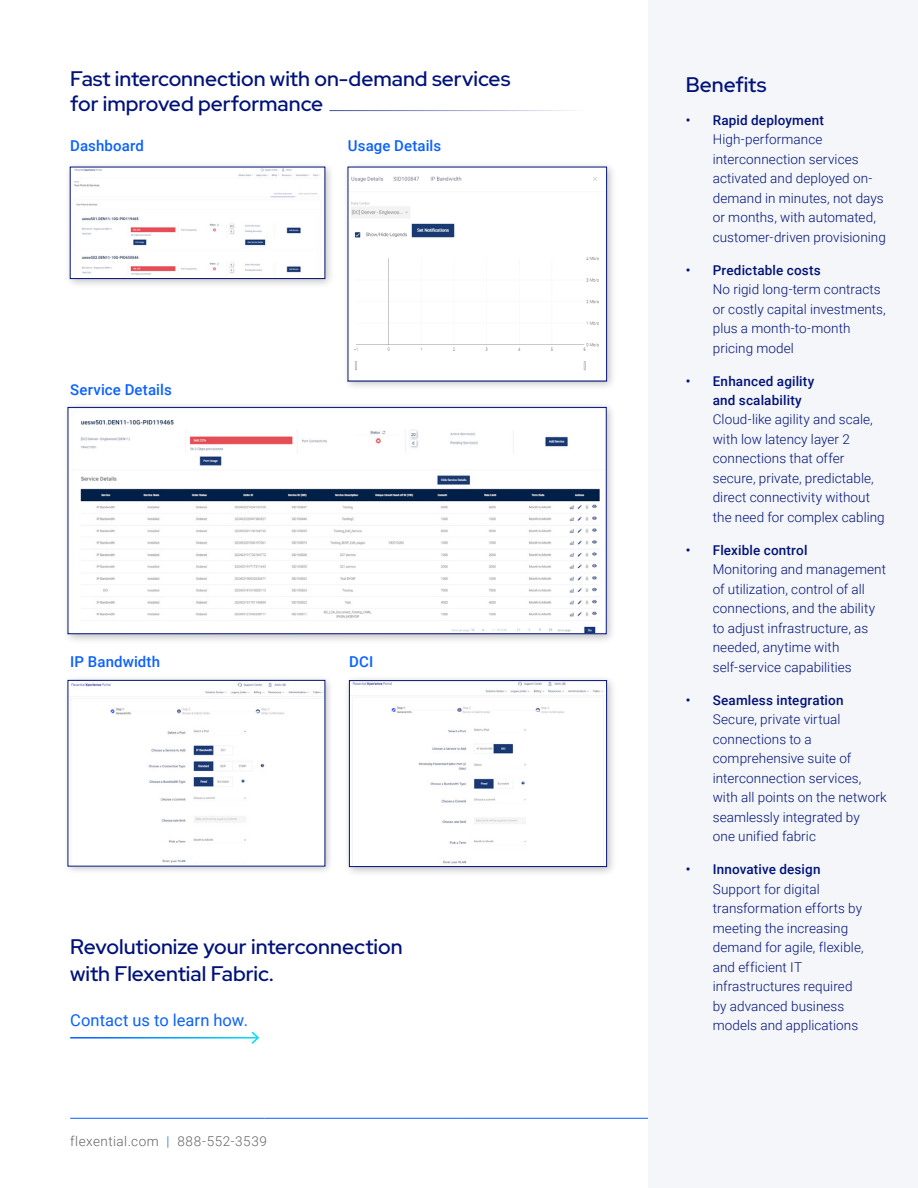
<style>
.page{position:relative;width:918px;height:1188px;background:#fff}
.page>*{position:absolute;margin:0;border:0;box-sizing:border-box;transform-origin:0 0}
.t1{font:500 21px/25.5px "Red Hat Display";color:#011279}
.t2{font:16.5px "Roboto";color:#0a61ff}
.t3{font:500 15px "Roboto";letter-spacing:.01em;color:#0a61ff}
.t4{font:300 13.5px/19.5px "Roboto";letter-spacing:.005em;color:#011279}
.t5{font:500 13.5px/19.5px "Roboto";letter-spacing:.01em;color:#011279}
.t6{font:300 13.5px "Roboto";letter-spacing:.04em;color:#636466}
.s1{color:#0a61ff}
</style>
<div class="page">
<hr style="left:460px;top:1118px;width:188px;height:1px;background:#0a61ff">
<hr style="left:264px;top:1118px;width:196px;height:1px;background:#0a61ff">
<hr style="left:70px;top:1118px;width:194px;height:1px;background:#0a61ff">
<div style="left:648px;top:0;width:270px;height:1188px;background:#f4f6f9"></div>
<hr style="left:329px;top:110px;width:255px;height:1px;background:#011279">
<div style="left:64px;top:161px;width:272px;height:128px;background:#000;opacity:.25"></div>
<img style="left:72px;top:169px;width:251px;height:108px">
<div style="left:70px;top:167px;width:255px;height:112px;border:1px solid #011279"></div>
<div style="left:342px;top:161px;width:275px;height:230px;background:#000;opacity:.25"></div>
<img style="left:350px;top:169px;width:255px;height:210px">
<div style="left:62px;top:401px;width:555px;height:243px;background:#000;opacity:.25"></div>
<img style="left:70px;top:409px;width:534px;height:223px">
<div style="left:68px;top:407px;width:538px;height:227px;border:1px solid #011279"></div>
<div style="left:63px;top:675px;width:271px;height:201px;background:#000;opacity:.25"></div>
<img style="left:70px;top:682px;width:253px;height:182px">
<div style="left:343px;top:674px;width:275px;height:203px;background:#000;opacity:.25"></div>
<img style="left:351px;top:682px;width:254px;height:183px">
<div style="left:349px;top:680px;width:258px;height:187px;border:1px solid #011279"></div>
<hr style="left:562px;top:169px;width:31px;height:4px;background:#fff">
<hr style="left:292px;top:169px;width:31px;height:4px;background:#fff">
<svg style="left:250px;top:1031px;width:9px;height:13px"></svg>
<h1 class="t1" style="left:70px;top:65px;width:442px">Fast interconnection with on-demand services for improved performance</h1>
<p class="t3" style="left:70px;top:135px;width:75px">Dashboard</p>
<p class="t3" style="left:348px;top:135px;width:95px">Usage Details</p>
<p class="t3" style="left:70px;top:379px;width:103px">Service Details</p>
<p class="t3" style="left:70px;top:651px;width:91px">IP Bandwidth</p>
<p class="t3" style="left:349px;top:651px;width:26px">DCI</p>
<h1 class="t1" style="left:70px;top:933px;width:334px;line-height:27px">Revolutionize your interconnection with Flexential Fabric.</h1>
<p class="t2" style="left:70px;top:1009px;width:179px">Contact us to learn how.</p>
<p class="t6" style="left:70px;top:1132px;width:198px">flexential.com <span class="s1">|</span> 888-552-3539</p>
<h1 class="t1" style="left:686px;top:71px;width:82px">Benefits</h1>
<p class="t5" style="left:686px;top:110px;width:140px">• Rapid deployment</p>
<p class="t4" style="left:713px;top:129px;width:175px">High-performance interconnection services activated and deployed on&shy;demand in minutes, not days or months, with automated, customer-driven provisioning</p>
<p class="t5" style="left:686px;top:259px;width:137px">• Predictable costs</p>
<p class="t4" style="left:713px;top:279px;width:175px">No rigid long-term contracts or costly capital investments, plus a month-to-month pricing model</p>
<p class="t5" style="left:713px;top:370px;width:103px;text-indent:-27px">• Enhanced agility and scalability</p>
<p class="t4" style="left:713px;top:409px;width:173px">Cloud-like agility and scale, with low latency layer 2 connections that offer secure, private, predictable, direct connectivity without the need for complex cabling</p>
<p class="t5" style="left:686px;top:540px;width:123px">• Flexible control</p>
<p class="t4" style="left:713px;top:559px;width:175px">Monitoring and management of utilization, control of all connections, and the ability to adjust infrastructure, as needed, anytime with self-service capabilities</p>
<p class="t5" style="left:686px;top:690px;width:159px">• Seamless integration</p>
<p class="t4" style="left:713px;top:709px;width:175px">Secure, private virtual connections to a comprehensive suite of interconnection services, with all points on the network seamlessly integrated by<br>one unified fabric</p>
<p class="t5" style="left:686px;top:859px;width:136px">• Innovative design</p>
<p class="t4" style="left:713px;top:879px;width:152px">Support for digital transformation efforts by meeting the increasing demand for agile, flexible, and efficient IT infrastructures required by advanced business</p>
<p class="t4" style="left:713px;top:1015px;width:147px">models and applications</p>
</div>
